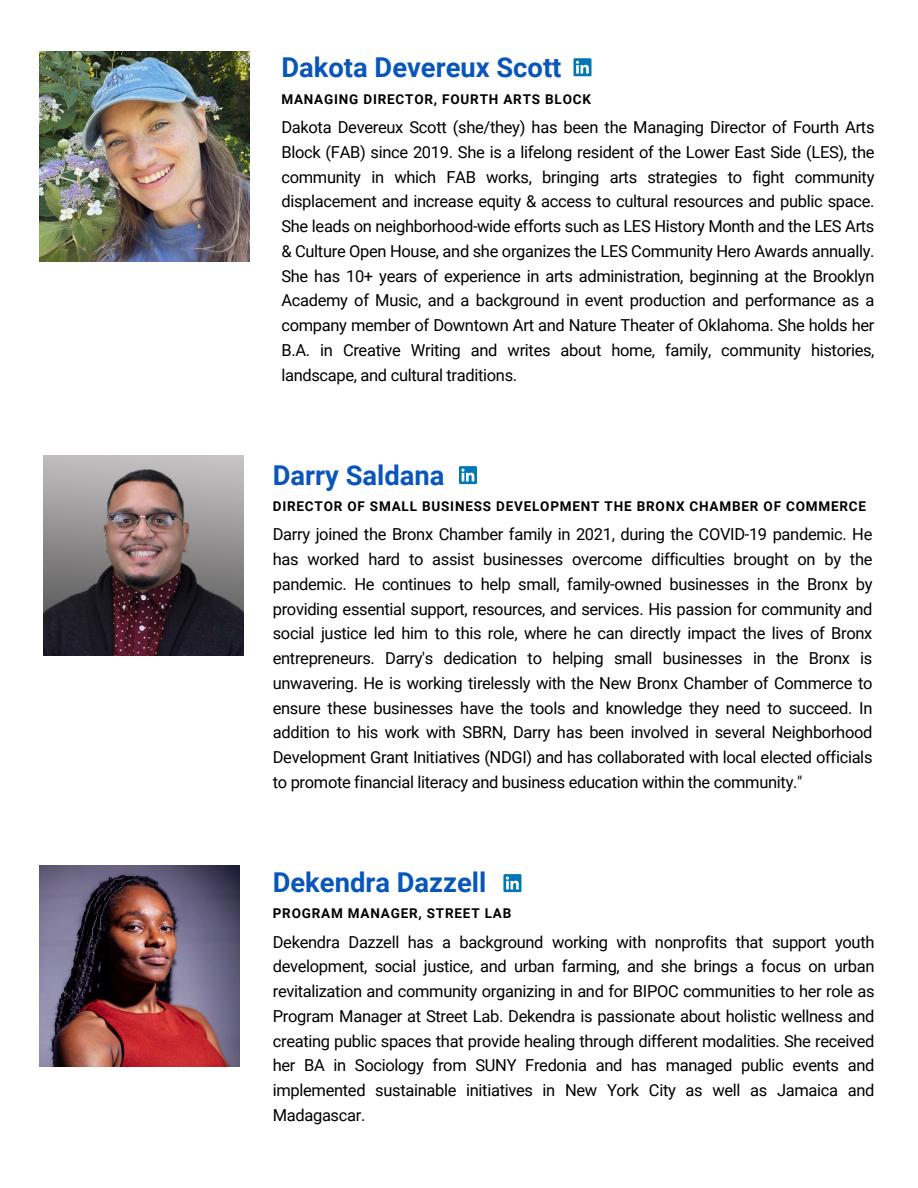
<style>
.page{position:relative;width:918px;height:1188px;background:#fff}
.page>*{position:absolute;margin:0;border:0;box-sizing:border-box;transform-origin:0 0}
.t1{font:700 27.3px "Roboto";color:#0856ba}
.t2{font:16.5px/24.8px "Roboto";letter-spacing:-.02em;color:#000;text-align:justify}
.t3{font:700 13.5px "Roboto";letter-spacing:.06em;color:#000}
</style>
<div class="page">
<img style="left:39px;top:866px;width:201px;height:200px">
<div style="left:503px;top:874px;width:18px;height:18px;background:#0177b5"></div>
<svg style="left:506px;top:877px;width:13px;height:12px"></svg>
<img style="left:44px;top:455px;width:200px;height:201px">
<svg style="left:459px;top:466px;width:18px;height:18px"></svg>
<svg style="left:461px;top:469px;width:13px;height:12px"></svg>
<img style="left:39px;top:52px;width:210px;height:209px">
<div style="left:573px;top:58px;width:18px;height:18px;background:#0177b5"></div>
<svg style="left:576px;top:61px;width:13px;height:13px"></svg>
<p class="t1" style="left:281px;top:52px;width:282px">Dakota Devereux Scott</p>
<p class="t3" style="left:281px;top:91px;width:311px">MANAGING DIRECTOR, FOURTH ARTS BLOCK</p>
<p class="t2" style="left:281px;top:115px;width:595px">Dakota Devereux Scott (she/they) has been the Managing Director of Fourth Arts Block (FAB) since 2019. She is a lifelong resident of the Lower East Side (LES), the community in which FAB works, bringing arts strategies to fight community displacement and increase equity &amp; access to cultural resources and public space.<br>She leads on neighborhood-wide efforts such as LES History Month and the LES Arts &amp; Culture Open House, and she organizes the LES Community Hero Awards annually.<br>She has 10+ years of experience in arts administration, beginning at the Brooklyn Academy of Music, and a background in event production and performance as a company member of Downtown Art and Nature Theater of Oklahoma. She holds her B.A. in Creative Writing and writes about home, family, community histories, landscape, and cultural traditions.</p>
<h1 class="t1" style="left:273px;top:459px;width:173px">Darry Saldana</h1>
<h2 class="t2" style="left:273px;top:522px;width:601px">Darry joined the Bronx Chamber family in 2021, during the COVID-19 pandemic. He has worked hard to assist businesses overcome difficulties brought on by the pandemic. He continues to help small, family-owned businesses in the Bronx by providing essential support, resources, and services. His passion for community and social justice led him to this role, where he can directly impact the lives of Bronx entrepreneurs. Darry's dedication to helping small businesses in the Bronx is unwavering. He is working tirelessly with the New Bronx Chamber of Commerce to ensure these businesses have the tools and knowledge they need to succeed. In addition to his work with SBRN, Darry has been involved in several Neighborhood Development Grant Initiatives (NDGI) and has collaborated with local elected officials to promote financial literacy and business education within the community."</h2>
<p class="t3" style="left:273px;top:499px;width:595px">DIRECTOR OF SMALL BUSINESS DEVELOPMENT THE BRONX CHAMBER OF COMMERCE</p>
<p class="t1" style="left:273px;top:867px;width:215px">Dekendra Dazzell</p>
<h2 class="t3" style="left:273px;top:906px;width:240px">PROGRAM MANAGER, STREET LAB</h2>
<h1 class="t2" style="left:273px;top:930px;width:603px">Dekendra Dazzell has a background working with nonprofits that support youth development, social justice, and urban farming, and she brings a focus on urban revitalization and community organizing in and for BIPOC communities to her role as Program Manager at Street Lab. Dekendra is passionate about holistic wellness and creating public spaces that provide healing through different modalities. She received her BA in Sociology from SUNY Fredonia and has managed public events and implemented sustainable initiatives in New York City as well as Jamaica and Madagascar.</h1>
</div>
